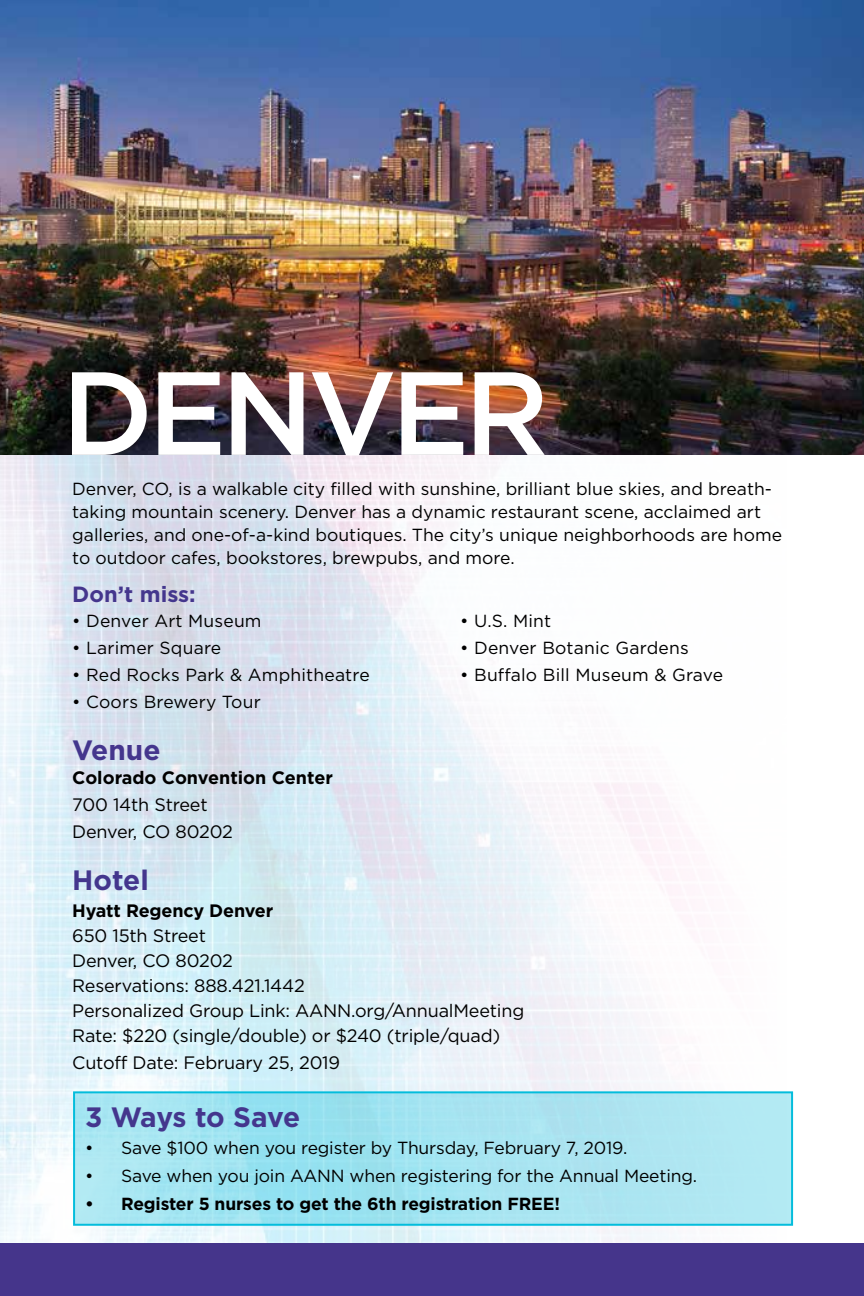
<style>
.page{position:relative;width:864px;height:1296px;background:#fff}
.page>*{position:absolute;margin:0;border:0;box-sizing:border-box;transform-origin:0 0}
.t1{font:500 118px "Gotham";letter-spacing:-.05em;color:#fff}
.t2{font:700 28px "Gotham";letter-spacing:-.015em;color:#44368d}
.t3{font:700 22px "Gotham";color:#44368d}
.t4{font:18px/25px "Gotham";letter-spacing:-.01em;color:#000}
.t5{font:700 18px "Gotham";letter-spacing:-.01em;color:#000}
.t6{font:17.6px/23px "Gotham";color:#000}
.t7{font:700 17.6px "Gotham";letter-spacing:-.01em;color:#000}
</style>
<div class="page">
<img style="left:0;top:455px;width:839px;height:789px">
<img style="left:0;top:0;width:864px;height:455px">
<div style="left:0;top:1244px;width:864px;height:52px;background:#45358b"></div>
<svg style="left:76px;top:1094px;width:714px;height:129px;fill:#a8e5f1"></svg>
<div style="left:73px;top:1091px;width:720px;height:135px;border:2px solid #04bddc"></div>
<h1 class="t1" style="left:61px;top:336px;width:489px">DENVER</h1>
<p class="t6" style="left:72px;top:477px;width:711px">Denver, CO, is a walkable city filled with sunshine, brilliant blue skies, and breath&shy;taking mountain scenery. Denver has a dynamic restaurant scene, acclaimed art galleries, and one-of-a-kind boutiques. The city’s unique neighborhoods are home to outdoor cafes, bookstores, brewpubs, and more.</p>
<p class="t3" style="left:72px;top:580px;width:125px">Don’t miss:</p>
<p class="t6" style="left:72px;top:609px;width:191px">• Denver Art Museum</p>
<p class="t6" style="left:460px;top:609px;width:93px">• U.S. Mint</p>
<p class="t6" style="left:72px;top:636px;width:151px">• Larimer Square</p>
<p class="t6" style="left:460px;top:636px;width:230px">• Denver Botanic Gardens</p>
<p class="t6" style="left:72px;top:663px;width:299px">• Red Rocks Park &amp; Amphitheatre</p>
<p class="t6" style="left:460px;top:663px;width:264px">• Buffalo Bill Museum &amp; Grave</p>
<p class="t6" style="left:72px;top:690px;width:190px">• Coors Brewery Tour</p>
<h2 class="t2" style="left:72px;top:732px;width:90px">Venue</h2>
<p class="t5" style="left:72px;top:766px;width:262px">Colorado Convention Center</p>
<p class="t4" style="left:72px;top:791px;width:162px;line-height:27px">700 14th Street<br>Denver, CO 80202</p>
<h2 class="t2" style="left:72px;top:862px;width:78px">Hotel</h2>
<p class="t5" style="left:72px;top:899px;width:202px">Hyatt Regency Denver</p>
<p class="t4" style="left:72px;top:923px;width:454px">650 15th Street<br>Denver, CO 80202<br>Reservations: 888.421.1442<br>Personalized Group Link: AANN.org/AnnualMeeting<br>Rate: $220 (single/double) or $240 (triple/quad)</p>
<p class="t4" style="left:72px;top:1050px;width:269px">Cutoff Date: February 25, 2019</p>
<h2 class="t2" style="left:85px;top:1099px;width:217px">3 Ways to Save</h2>
<p class="t6" style="left:85px;top:1136px;width:544px">• Save $100 when you register by Thursday, February 7, 2019.</p>
<p class="t6" style="left:85px;top:1164px;width:614px">• Save when you join AANN when registering for the Annual Meeting.</p>
<p class="t7" style="left:85px;top:1192px;width:476px">• Register 5 nurses to get the 6th registration FREE!</p>
</div>
